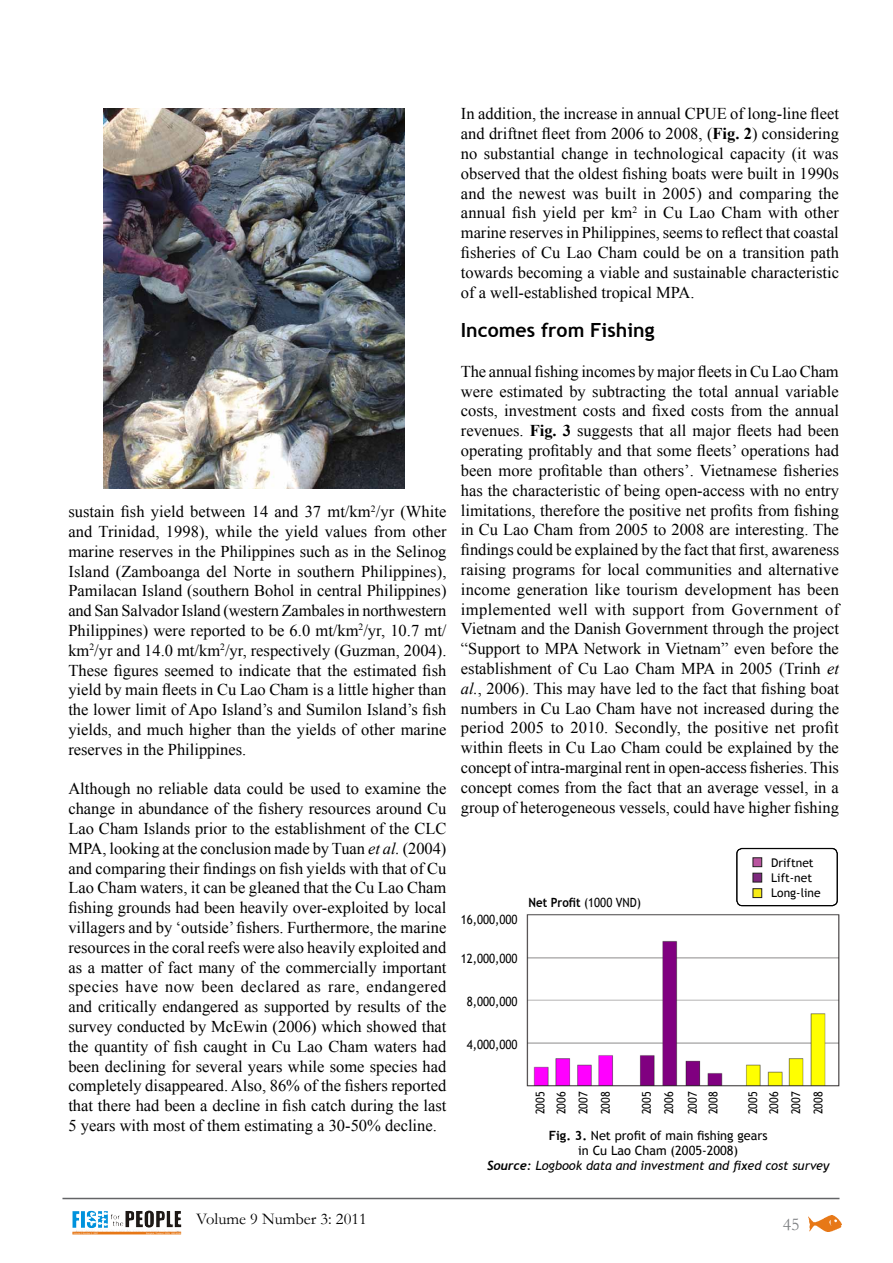
<style>
.page{position:relative;width:893px;height:1263px;background:#fff}
.page>*{position:absolute;margin:0;border:0;box-sizing:border-box;transform-origin:0 0}
.t1{font:700 19.5px "Trebuchet MS";color:#000}
.t2{font:18px "Garamond";color:#808285}
.t3{font:16.5px/19.8px "Times New Roman";color:#000;text-align:justify}
.t4{font:16.5px "Garamond";color:#000}
.t5{font:12.75px/15.3px "Trebuchet MS";color:#000;text-align:center}
.t6{font:12.75px "Trebuchet MS";color:#000;scale:.9 1}
.t7{font:700 12.75px "Trebuchet MS";color:#000;scale:.9 1}
.t8{font:12px/20.9px "Trebuchet MS";color:#000;scale:.9 1}
.t9{font:12px/15.3px "Trebuchet MS";color:#000}
.s1{font-style:italic}
.s2{font-weight:700}
.s3{font-weight:400}
.s4{font-family:"Trebuchet";font-weight:700;font-style:italic}
</style>
<div class="page">
<img style="left:809px;top:1215px;width:32px;height:16px">
<img style="left:86px;top:1210px;width:95px;height:19px">
<hr style="left:62px;top:1198px;width:777px;height:1px;background:#636466">
<img style="left:103px;top:108px;width:302px;height:380px">
<div style="left:737px;top:848px;width:100px;height:58px;border:1px solid #000;border-radius:5px"></div>
<div style="left:737px;top:849px;width:100px;height:56px;border:1px solid #000;border-radius:5px"></div>
<img style="left:526px;top:914px;width:314px;height:173px">
<div style="left:753px;top:857px;width:9px;height:10px;background:#b9549f;border:1px solid #221f20"></div>
<div style="left:753px;top:873px;width:9px;height:9px;background:#7d287d;border:1px solid #221f20"></div>
<div style="left:753px;top:888px;width:9px;height:10px;background:#f7ec16;border:1px solid #221f20"></div>
<p class="t3" style="left:68px;top:501px;width:380px">sustain fish yield between 14 and 37 mt/km<sup>2</sup>/yr (White and Trinidad, 1998), while the yield values from other marine reserves in the Philippines such as in the Selinog Island (Zamboanga del Norte in southern Philippines), Pamilacan Island (southern Bohol in central Philippines) and San Salvador Island (western Zambales in northwestern Philippines) were reported to be 6.0 mt/km<sup>2</sup>/yr, 10.7 mt/ km<sup>2</sup>/yr and 14.0 mt/km<sup>2</sup>/yr, respectively (Guzman, 2004).<br>These figures seemed to indicate that the estimated fish yield by main fleets in Cu Lao Cham is a little higher than the lower limit of Apo Island’s and Sumilon Island’s fish yields, and much higher than the yields of other marine reserves in the Philippines.</p>
<p class="t3" style="left:68px;top:779px;width:380px">Although no reliable data could be used to examine the change in abundance of the fishery resources around Cu Lao Cham Islands prior to the establishment of the CLC MPA, looking at the conclusion made by Tuan <span class="s1">et al.</span> (2004) and comparing their findings on fish yields with that of Cu Lao Cham waters, it can be gleaned that the Cu Lao Cham fishing grounds had been heavily over-exploited by local villagers and by ‘outside’ fishers. Furthermore, the marine resources in the coral reefs were also heavily exploited and as a matter of fact many of the commercially important species have now been declared as rare, endangered and critically endangered as supported by results of the survey conducted by McEwin (2006) which showed that the quantity of fish caught in Cu Lao Cham waters had been declining for several years while some species had completely disappeared. Also, 86% of the fishers reported that there had been a decline in fish catch during the last 5 years with most of them estimating a 30-50% decline.</p>
<p class="t3" style="left:461px;top:104px;width:380px">In addition, the increase in annual CPUE of long-line fleet and driftnet fleet from 2006 to 2008, (<span class="s2">Fig. 2</span>) considering no substantial change in technological capacity (it was observed that the oldest fishing boats were built in 1990s and the newest was built in 2005) and comparing the annual fish yield per km<sup>2</sup> in Cu Lao Cham with other marine reserves in Philippines, seems to reflect that coastal fisheries of Cu Lao Cham could be on a transition path towards becoming a viable and sustainable characteristic of a well-established tropical MPA.</p>
<p class="t1" style="left:461px;top:318px;width:195px">Incomes from Fishing</p>
<p class="t3" style="left:461px;top:361px;width:380px">The annual fishing incomes by major fleets in Cu Lao Cham were estimated by subtracting the total annual variable costs, investment costs and fixed costs from the annual revenues. <span class="s2">Fig. 3</span> suggests that all major fleets had been operating profitably and that some fleets’ operations had been more profitable than others’. Vietnamese fisheries has the characteristic of being open-access with no entry limitations, therefore the positive net profits from fishing in Cu Lao Cham from 2005 to 2008 are interesting. The findings could be explained by the fact that first, awareness raising programs for local communities and alternative income generation like tourism development has been implemented well with support from Government of Vietnam and the Danish Government through the project “Support to MPA Network in Vietnam” even before the establishment of Cu Lao Cham MPA in 2005 (Trinh <span class="s1">et al.</span>, 2006). This may have led to the fact that fishing boat numbers in Cu Lao Cham have not increased during the period 2005 to 2010. Secondly, the positive net profit within fleets in Cu Lao Cham could be explained by the concept of intra-marginal rent in open-access fisheries. This concept comes from the fact that an average vessel, in a group of heterogeneous vessels, could have higher fishing</p>
<p class="t6" style="left:461px;top:912px;width:64px">16,000,000</p>
<p class="t6" style="left:461px;top:951px;width:64px">12,000,000</p>
<p class="t6" style="left:467px;top:994px;width:58px">8,000,000</p>
<p class="t6" style="left:467px;top:1037px;width:58px">4,000,000</p>
<p class="t7" style="left:529px;top:895px;width:127px">Net Profit <span class="s3">(1000 VND)</span></p>
<p class="t9" style="left:771px;top:855px;width:51px">Driftnet<br>Lift-net<br>Long-line</p>
<p class="t8" style="left:530px;top:1114px;width:27px;rotate:-90deg">2005<br>2006</p>
<p class="t8" style="left:572px;top:1114px;width:27px;line-height:22.2px;rotate:-90deg">2007<br>2008</p>
<p class="t8" style="left:635px;top:1114px;width:27px;line-height:22.4px;rotate:-90deg">2005<br>2006</p>
<p class="t8" style="left:682px;top:1114px;width:27px;rotate:-90deg">2007<br>2008</p>
<p class="t5" style="left:487px;top:1128px;width:344px"><span class="s2">Fig. 3.</span> Net profit of main fishing gears<br>in Cu Lao Cham (2005-2008)<br><span class="s4">Source:</span> <span class="s1">Logbook data and investment and fixed cost survey</span></p>
<p class="t8" style="left:743px;top:1114px;width:27px;rotate:-90deg">2005<br>2006</p>
<p class="t8" style="left:785px;top:1114px;width:27px;line-height:22.2px;rotate:-90deg">2007<br>2008</p>
<p class="t4" style="left:196px;top:1208px;width:172px">Volume 9 Number 3: 2011</p>
<p class="t2" style="left:783px;top:1212px;width:18px">45</p>
</div>
